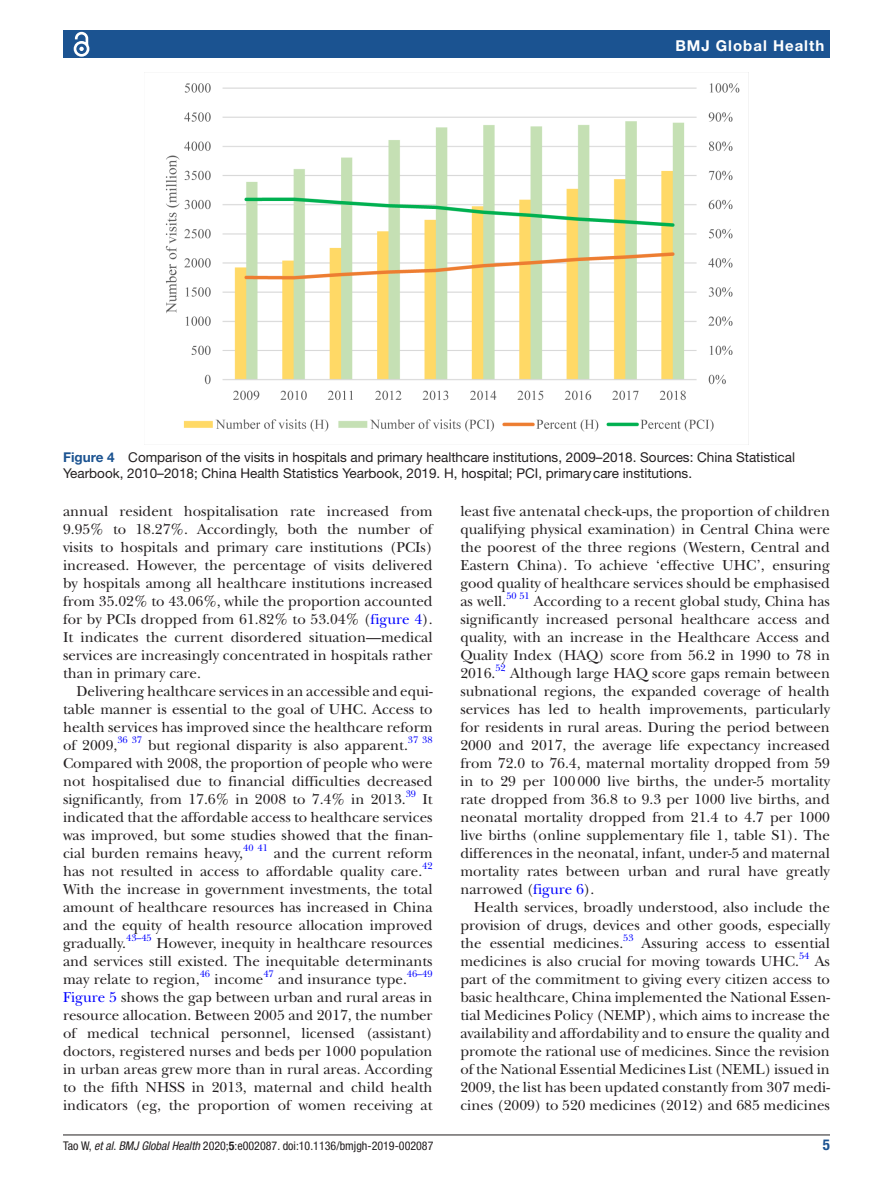
<style>
.page{position:relative;width:893px;height:1191px;background:#fff}
.page>*{position:absolute;margin:0;border:0;box-sizing:border-box;transform-origin:0 0}
.t1{font:15px/18px "New Baskerville";color:#231f20;text-align:justify}
.t2{font:700 15px "Helvetica Neue LT Std";letter-spacing:.065em;color:#fff}
.t3{font:700 condensed 15px "Helvetica Neue LT Std";color:#1b5391}
.t4{font:13.5px/16.2px "Helvetica Neue LT Std";color:#231f20}
.t5{font:condensed 12px "Helvetica Neue LT Std";color:#231f20}
.t6{font:9.9px "New Baskerville";color:#00f}
.s1{font-weight:700;color:#1b5391}
.s2{color:#00f}
.s3{font-style:italic}
.s4{font-weight:700}
</style>
<div class="page">
<hr style="left:63px;top:1134px;width:767px;height:1px;background:#231f20">
<div style="left:63px;top:31px;width:767px;height:27px;background:#1b5391"></div>
<svg style="left:73px;top:31px;width:17px;height:26px"></svg>
<img style="left:165px;top:73px;width:584px;height:371px">
<p class="t2" style="left:675px;top:36px;width:150px">BMJ Global Health</p>
<p class="t4" style="left:63px;top:449px;width:733px"><span class="s1">Figure 4</span> Comparison of the visits in hospitals and primary healthcare institutions, 2009–2018. Sources: China Statistical<br>Yearbook, 2010–2018; China Health Statistics Yearbook, 2019. H, hospital; PCI, primarycare institutions.</p>
<p class="t1" style="left:63px;top:502px;width:371px">annual resident hospitalisation rate increased from 9.95% to 18.27%. Accordingly, both the number of visits to hospitals and primary care institutions (PCIs) increased. However, the percentage of visits delivered by hospitals among all healthcare institutions increased from 35.02% to 43.06%, while the proportion accounted for by PCIs dropped from 61.82% to 53.04% (<span class="s2">figure 4</span>).<br>It indicates the current disordered situation—medical services are increasingly concentrated in hospitals rather than in primary care.</p>
<p class="t1" style="left:63px;top:682px;width:371px;text-indent:14px">Delivering healthcare services in an accessible and equi&shy;table manner is essential to the goal of UHC. Access to health services has improved since the healthcare reform of 2009,</p>
<p class="t1" style="left:460px;top:502px;width:371px">least five antenatal check-ups, the proportion of children qualifying physical examination) in Central China were the poorest of the three regions (Western, Central and Eastern China). To achieve ‘effective UHC’, ensuring good quality of healthcare services should be emphasised as well.</p>
<p class="t6" style="left:506px;top:590px;width:25px">50 51</p>
<p class="t1" style="left:460px;top:592px;width:371px;text-indent:73px">According to a recent global study, China has significantly increased personal healthcare access and quality, with an increase in the Healthcare Access and Quality Index (HAQ) score from 56.2 in 1990 to 78 in 2016.</p>
<p class="t6" style="left:495px;top:662px;width:12px">52</p>
<p class="t1" style="left:460px;top:664px;width:371px;text-indent:50px">Although large HAQ score gaps remain between subnational regions, the expanded coverage of health services has led to health improvements, particularly for residents in rural areas. During the period between 2000 and 2017, the average life expectancy increased from 72.0 to 76.4, maternal mortality dropped from 59 in to 29 per 100000 live births, the under-5 mortality rate dropped from 36.8 to 9.3 per 1000 live births, and neonatal mortality dropped from 21.4 to 4.7 per 1000 live births (online supplementary file 1, table S1). The differences in the neonatal, infant, under-5 and maternal mortality rates between urban and rural have greatly narrowed (<span class="s2">figure 6</span>).</p>
<p class="t1" style="left:460px;top:898px;width:371px;text-indent:14px">Health services, broadly understood, also include the provision of drugs, devices and other goods, especially the essential medicines.</p>
<p class="t6" style="left:408px;top:734px;width:26px">37 38</p>
<p class="t1" style="left:63px;top:754px;width:371px">Compared with 2008, the proportion of people who were not hospitalised due to financial difficulties decreased significantly, from 17.6% in 2008 to 7.4% in 2013.</p>
<p class="t6" style="left:117px;top:734px;width:26px">36 37</p>
<p class="t1" style="left:148px;top:736px;width:261px">but regional disparity is also apparent.</p>
<p class="t6" style="left:406px;top:788px;width:12px">39</p>
<p class="t1" style="left:63px;top:790px;width:371px;text-indent:359px">It indicated that the affordable access to healthcare services was improved, but some studies showed that the finan&shy;cial burden remains heavy,</p>
<p class="t6" style="left:243px;top:842px;width:26px">40 41</p>
<p class="t1" style="left:63px;top:844px;width:371px;text-indent:211px">and the current reform has not resulted in access to affordable quality care.</p>
<p class="t6" style="left:422px;top:860px;width:12px">42</p>
<p class="t1" style="left:63px;top:880px;width:371px">With the increase in government investments, the total amount of healthcare resources has increased in China and the equity of health resource allocation improved gradually.</p>
<p class="t6" style="left:126px;top:932px;width:27px">43–45</p>
<p class="t1" style="left:63px;top:934px;width:371px;text-indent:93px">However, inequity in healthcare resources and services still existed. The inequitable determinants may relate to region,</p>
<p class="t6" style="left:623px;top:932px;width:12px">53</p>
<p class="t1" style="left:460px;top:934px;width:371px;text-indent:181px">Assuring access to essential medicines is also crucial for moving towards UHC.</p>
<p class="t6" style="left:799px;top:950px;width:12px">54</p>
<p class="t1" style="left:460px;top:952px;width:371px;text-indent:354px">As part of the commitment to giving every citizen access to basic healthcare, China implemented the National Essen&shy;tial Medicines Policy (NEMP), which aims to increase the availability and affordability and to ensure the quality and promote the rational use of medicines. Since the revision of the National Essential Medicines List (NEML) issued in 2009, the list has been updated constantly from 307 medi&shy;cines (2009) to 520 medicines (2012) and 685 medicines</p>
<p class="t6" style="left:263px;top:968px;width:12px">47</p>
<p class="t1" style="left:278px;top:970px;width:130px">and insurance type.</p>
<p class="t6" style="left:407px;top:968px;width:27px">46–49</p>
<p class="t1" style="left:63px;top:988px;width:371px"><span class="s2">Figure 5</span> shows the gap between urban and rural areas in resource allocation. Between 2005 and 2017, the number of medical technical personnel, licensed (assistant) doctors, registered nurses and beds per 1000 population in urban areas grew more than in rural areas. According to the fifth NHSS in 2013, maternal and child health indicators (eg, the proportion of women receiving at</p>
<p class="t6" style="left:200px;top:968px;width:12px">46</p>
<p class="t1" style="left:215px;top:970px;width:50px">income</p>
<p class="t5" style="left:63px;top:1138px;width:372px">Tao W, <span class="s3">et al</span>. <span class="s3">BMJ Global Health</span> 2020;<span class="s4">5</span>:e002087. doi:10.1136/bmjgh-2019-002087</p>
<p class="t3" style="left:823px;top:1135px;width:9px">5</p>
</div>
